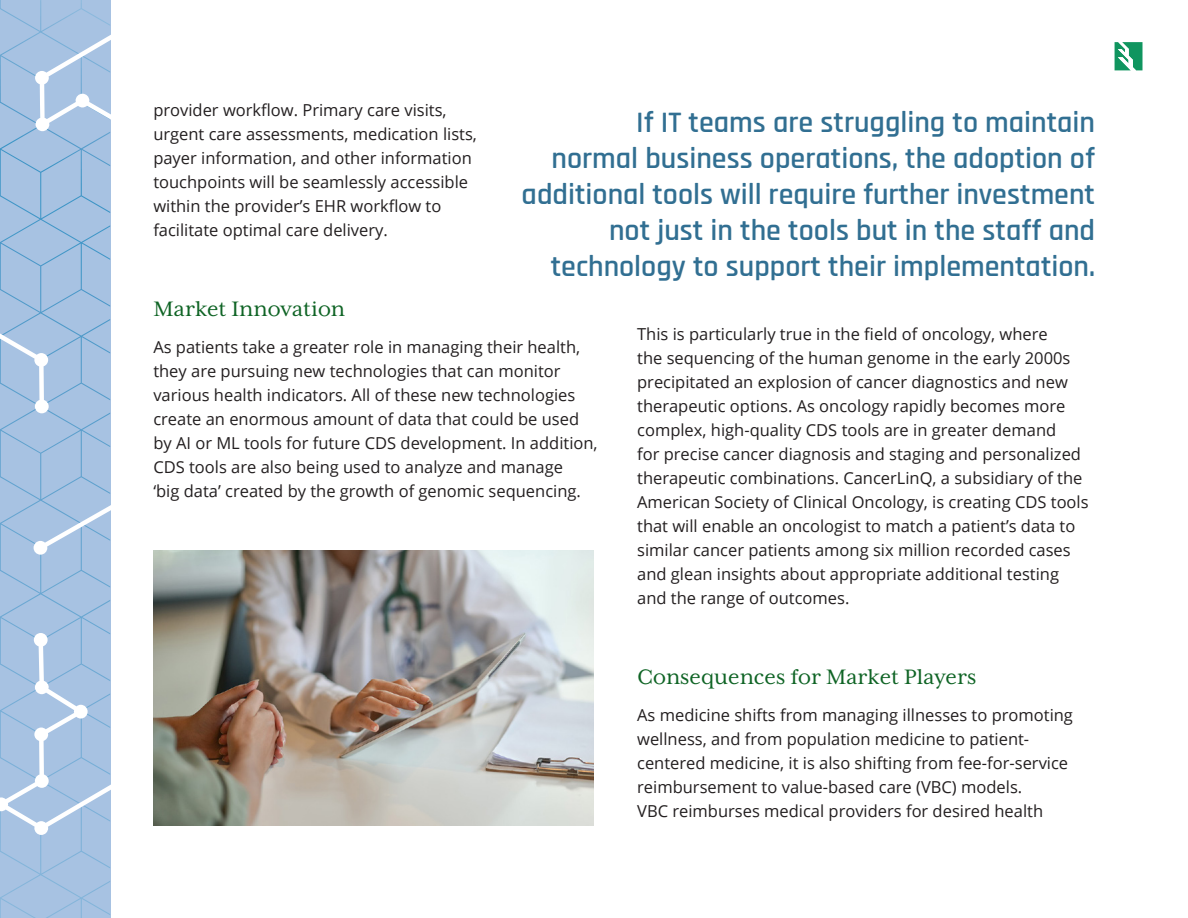
<style>
.page{position:relative;width:1188px;height:918px;background:#fff}
.page>*{position:absolute;margin:0;border:0;box-sizing:border-box;transform-origin:0 0}
.Call-out{font:600 30px/36px "Rajdhani";color:#316f92;text-align:right}
.subtitle{font:24px "Mrs Eaves XL Serif OT";color:#0f6425}
.normal_paragragh_tex{font:16.5px/24px "Open Sans";color:#231f20}
</style>
<div class="page">
<svg style="left:0;top:0;width:110px;height:918px;background:#a3c0e1"></svg>
<svg style="left:35px;top:0;width:75px;height:178px;background:#acc6e3"></svg>
<svg style="left:0;top:633px;width:110px;height:202px;background:#adc7e4"></svg>
<svg style="left:34px;top:494px;width:76px;height:61px;background:#adc7e4"></svg>
<svg style="left:0;top:236px;width:49px;height:177px;background:#a9c4e3"></svg>
<svg style="left:1115px;top:42px;width:28px;height:28px"></svg>
<img style="left:153px;top:550px;width:441px;height:275px">
<p class="normal_paragragh_tex" style="left:153px;top:98px;width:325px">provider workflow. Primary care visits, urgent care assessments, medication lists, payer information, and other information touchpoints will be seamlessly accessible within the provider’s EHR workflow to facilitate optimal care delivery.</p>
<p class="Call-out" style="left:522px;top:105px;width:575px">If IT teams are struggling to maintain<br>normal business operations, the adoption of additional tools will require further investment not just in the tools but in the staff and technology to support their implementation.</p>
<p class="subtitle" style="left:153px;top:297px;width:193px">Market Innovation</p>
<p class="normal_paragragh_tex" style="left:153px;top:335px;width:446px">As patients take a greater role in managing their health, they are pursuing new technologies that can monitor various health indicators. All of these new technologies create an enormous amount of data that could be used by AI or ML tools for future CDS development. In addition, CDS tools are also being used to analyze and manage<br>‘big data’ created by the growth of genomic sequencing.</p>
<p class="normal_paragragh_tex" style="left:637px;top:322px;width:453px">This is particularly true in the field of oncology, where<br>the sequencing of the human genome in the early 2000s precipitated an explosion of cancer diagnostics and new therapeutic options. As oncology rapidly becomes more complex, high-quality CDS tools are in greater demand<br>for precise cancer diagnosis and staging and personalized therapeutic combinations. CancerLinQ, a subsidiary of the American Society of Clinical Oncology, is creating CDS tools that will enable an oncologist to match a patient’s data to similar cancer patients among six million recorded cases and glean insights about appropriate additional testing and the range of outcomes.</p>
<p class="subtitle" style="left:637px;top:665px;width:341px">Consequences for Market Players</p>
<p class="normal_paragragh_tex" style="left:637px;top:703px;width:437px">As medicine shifts from managing illnesses to promoting wellness, and from population medicine to patient&shy;centered medicine, it is also shifting from fee-for-service reimbursement to value-based care (VBC) models.<br>VBC reimburses medical providers for desired health</p>
</div>
